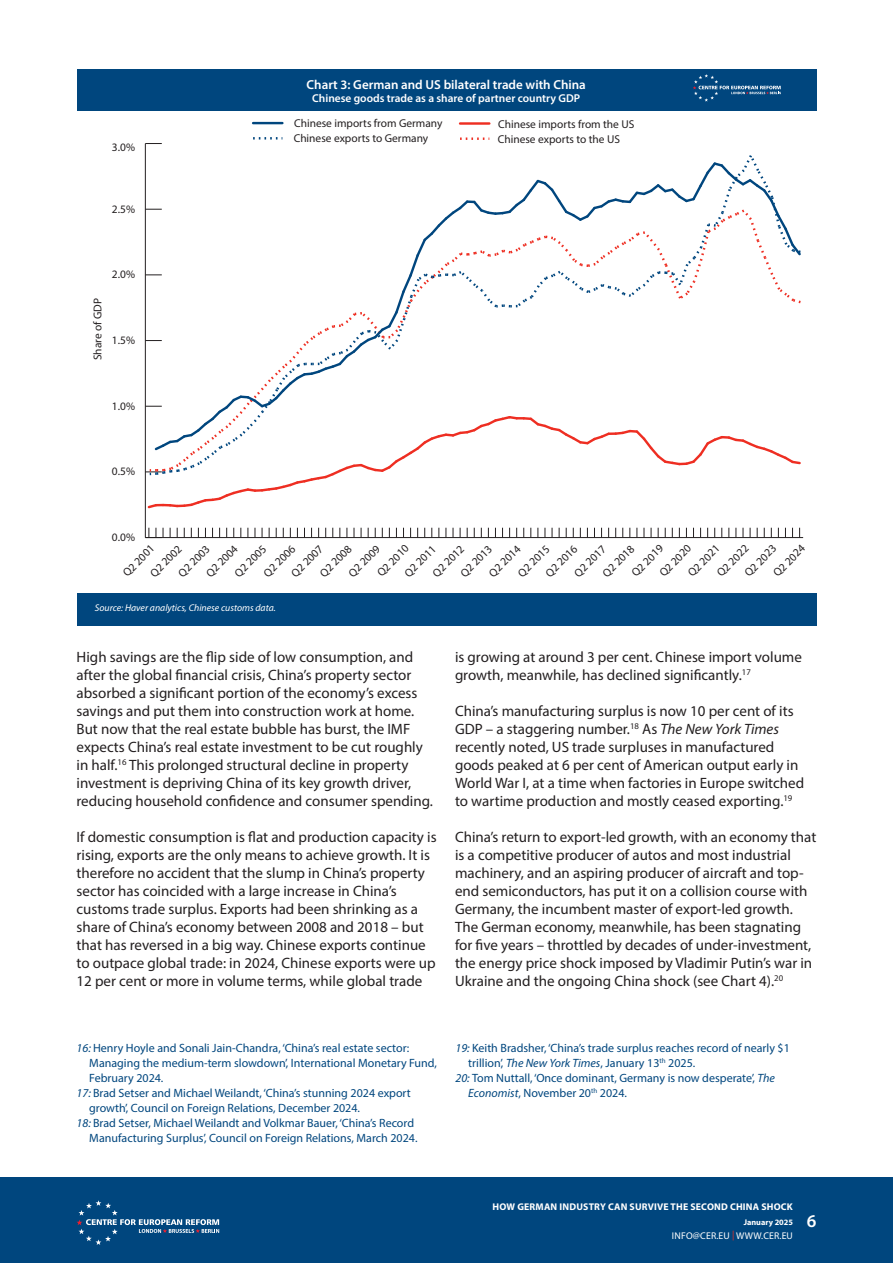
<style>
.page{position:relative;width:893px;height:1263px;background:#fff}
.page>*{position:absolute;margin:0;border:0;box-sizing:border-box;transform-origin:0 0}
.t1{font:600 18px "Myriad Pro";color:#fff}
.Body_Copy{font:15px/18px "Myriad Pro";color:#231f20}
.t2{font:600 13.05px "Myriad Pro";color:#fff}
.Footnotes{font:12px/15px "Myriad Pro";color:#00467e}
.t3{font:11.4px "Myriad Pro";color:#231f20}
.t4{font:600 11.4px "Myriad Pro";color:#fff}
.t5{font:700 9.75px "Myriad Pro";letter-spacing:.02em;color:#fff}
.t6{font:italic 9.75px "Myriad Pro";color:#fff}
.t7{font:9.75px "Myriad Pro";letter-spacing:.02em;color:#fff}
.t8{font:700 8.25px "Myriad Pro";color:#fff}
.s1{font-style:italic}
.s2{color:#ee2e22}
</style>
<div class="page">
<div style="left:0;top:1178px;width:893px;height:85px;background:#00467e"></div>
<svg style="left:77px;top:1200px;width:142px;height:45px"></svg>
<div style="left:77px;top:593px;width:739px;height:33px;background:#00467e"></div>
<div style="left:77px;top:69px;width:739px;height:42px;background:#00467e"></div>
<svg style="left:693px;top:74px;width:88px;height:28px"></svg>
<hr style="left:145px;top:537px;width:658px;height:1px;background:#231f20">
<hr style="left:145px;top:144px;width:1px;height:394px;background:#231f20">
<svg style="left:145px;top:528px;width:19px;height:10px"></svg>
<svg style="left:145px;top:143px;width:17px;height:1px"></svg>
<svg style="left:585px;top:429px;width:216px;height:37px"></svg>
<svg style="left:145px;top:178px;width:440px;height:332px"></svg>
<svg style="left:577px;top:155px;width:224px;height:150px"></svg>
<hr style="left:253px;top:122px;width:29px;height:2px;background:#00467e">
<hr style="left:460px;top:122px;width:29px;height:3px;background:#ee2e22">
<svg style="left:253px;top:137px;width:29px;height:3px"></svg>
<svg style="left:460px;top:137px;width:29px;height:3px"></svg>
<p class="t3" style="left:112px;top:140px;width:25px">3.0%</p>
<p class="t3" style="left:112px;top:202px;width:25px">2.5%</p>
<p class="t3" style="left:91px;top:360px;width:64px;rotate:-90deg">Share of GDP</p>
<p class="t3" style="left:112px;top:267px;width:25px">2.0%</p>
<p class="t3" style="left:112px;top:333px;width:25px">1.5%</p>
<p class="t3" style="left:112px;top:399px;width:25px">1.0%</p>
<p class="t3" style="left:112px;top:464px;width:25px">0.5%</p>
<p class="t2" style="left:307px;top:76px;width:281px">Chart 3: German and US bilateral trade with China</p>
<p class="t4" style="left:312px;top:91px;width:270px">Chinese goods trade as a share of partner country GDP</p>
<p class="t3" style="left:294px;top:116px;width:150px">Chinese imports from Germany</p>
<p class="t3" style="left:498px;top:117px;width:138px">Chinese imports from the US</p>
<p class="t3" style="left:294px;top:132px;width:136px">Chinese exports to Germany</p>
<p class="t3" style="left:498px;top:132px;width:124px">Chinese exports to the US</p>
<p class="t3" style="left:112px;top:530px;width:25px">0.0%</p>
<p class="t3" style="left:770px;top:569px;width:41px;rotate:-45deg">Q2 2024</p>
<p class="t3" style="left:656px;top:569px;width:41px;rotate:-45deg">Q2 2020</p>
<p class="t3" style="left:374px;top:569px;width:41px;rotate:-45deg">Q2 2010</p>
<p class="t3" style="left:628px;top:569px;width:41px;rotate:-45deg">Q2 2019</p>
<p class="t3" style="left:714px;top:569px;width:41px;rotate:-45deg">Q2 2022</p>
<p class="t3" style="left:742px;top:569px;width:41px;rotate:-45deg">Q2 2023</p>
<p class="t3" style="left:203px;top:570px;width:41px;rotate:-45deg">Q2 2004</p>
<p class="t3" style="left:261px;top:570px;width:41px;rotate:-45deg">Q2 2006</p>
<p class="t3" style="left:486px;top:570px;width:41px;rotate:-45deg">Q2 2014</p>
<p class="t3" style="left:543px;top:570px;width:41px;rotate:-45deg">Q2 2016</p>
<p class="t3" style="left:345px;top:570px;width:41px;rotate:-45deg">Q2 2009</p>
<p class="t3" style="left:600px;top:570px;width:41px;rotate:-45deg">Q2 2018</p>
<p class="t3" style="left:317px;top:570px;width:41px;rotate:-45deg">Q2 2008</p>
<p class="t3" style="left:147px;top:570px;width:41px;rotate:-45deg">Q2 2002</p>
<p class="t3" style="left:429px;top:570px;width:41px;rotate:-45deg">Q2 2012</p>
<p class="t3" style="left:288px;top:570px;width:41px;rotate:-45deg">Q2 2007</p>
<p class="t3" style="left:571px;top:570px;width:41px;rotate:-45deg">Q2 2017</p>
<p class="t3" style="left:457px;top:570px;width:41px;rotate:-45deg">Q2 2013</p>
<p class="t3" style="left:175px;top:570px;width:41px;rotate:-45deg">Q2 2003</p>
<p class="t3" style="left:515px;top:570px;width:41px;rotate:-45deg">Q2 2015</p>
<p class="t3" style="left:232px;top:570px;width:41px;rotate:-45deg">Q2 2005</p>
<p class="t3" style="left:120px;top:569px;width:41px;rotate:-45deg">Q2 2001</p>
<p class="t3" style="left:685px;top:569px;width:41px;rotate:-45deg">Q2 2021</p>
<p class="t3" style="left:401px;top:570px;width:41px;rotate:-45deg">Q2 2011</p>
<p class="t6" style="left:95px;top:601px;width:183px">Source: Haver analytics, Chinese customs data.</p>
<p class="Body_Copy" style="left:77px;top:648px;width:358px">High savings are the flip side of low consumption, and after the global financial crisis, China’s property sector absorbed a significant portion of the economy’s excess savings and put them into construction work at home.<br>But now that the real estate bubble has burst, the IMF expects China’s real estate investment to be cut roughly in half.<sup>16</sup> This prolonged structural decline in property investment is depriving China of its key growth driver, reducing household confidence and consumer spending.</p>
<p class="Body_Copy" style="left:77px;top:828px;width:362px">If domestic consumption is flat and production capacity is rising, exports are the only means to achieve growth. It is therefore no accident that the slump in China’s property sector has coincided with a large increase in China’s customs trade surplus. Exports had been shrinking as a share of China’s economy between 2008 and 2018 – but that has reversed in a big way. Chinese exports continue to outpace global trade: in 2024, Chinese exports were up 12 per cent or more in volume terms, while global trade</p>
<p class="Body_Copy" style="left:455px;top:648px;width:348px">is growing at around 3 per cent. Chinese import volume growth, meanwhile, has declined significantly.<sup>17</sup></p>
<p class="Body_Copy" style="left:455px;top:702px;width:351px">China’s manufacturing surplus is now 10 per cent of its GDP – a staggering number.<sup>18</sup> As <span class="s1">The New York Times </span>recently noted, US trade surpluses in manufactured goods peaked at 6 per cent of American output early in World War I, at a time when factories in Europe switched to wartime production and mostly ceased exporting.<sup>19</sup></p>
<p class="Body_Copy" style="left:455px;top:828px;width:363px">China’s return to export-led growth, with an economy that is a competitive producer of autos and most industrial machinery, and an aspiring producer of aircraft and top&shy;end semiconductors, has put it on a collision course with Germany, the incumbent master of export-led growth.<br>The German economy, meanwhile, has been stagnating for five years – throttled by decades of under-investment, the energy price shock imposed by Vladimir Putin’s war in Ukraine and the ongoing China shock (see Chart 4).<sup>20</sup></p>
<p class="Footnotes" style="left:89px;top:1040px;width:349px;text-indent:-13px"><span class="s1">16:</span> Henry Hoyle and Sonali Jain-Chandra, ‘China’s real estate sector:<br>Managing the medium-term slowdown’, International Monetary Fund,<br>February 2024.</p>
<p class="Footnotes" style="left:89px;top:1085px;width:323px;text-indent:-13px"><span class="s1">17:</span> Brad Setser and Michael Weilandt, ‘China’s stunning 2024 export growth’, Council on Foreign Relations, December 2024.</p>
<p class="Footnotes" style="left:77px;top:1115px;width:342px;text-align:right"><span class="s1">18:</span> Brad Setser, Michael Weilandt and Volkmar Bauer, ‘China’s Record<br>Manufacturing Surplus’, Council on Foreign Relations, March 2024.</p>
<p class="Footnotes" style="left:468px;top:1040px;width:323px;text-indent:-13px"><span class="s1">19:</span> Keith Bradsher, ‘China’s trade surplus reaches record of nearly $1 trillion’, <span class="s1">The New York Times</span>, January 13<sup>th</sup> 2025.</p>
<p class="Footnotes" style="left:468px;top:1070px;width:308px;text-indent:-13px"><span class="s1">20:</span> Tom Nuttall, ‘Once dominant, Germany is now desperate’, <span class="s1">The<br>Economist</span>, November 20<sup>th</sup> 2024.</p>
<p class="t5" style="left:492px;top:1200px;width:302px">HOW GERMAN INDUSTRY CAN SURVIVE THE SECOND CHINA SHOCK</p>
<p class="t8" style="left:744px;top:1217px;width:51px">January 2025</p>
<p class="t7" style="left:672px;top:1229px;width:123px">INFO@CER.EU <span class="s2">|</span> WWW.CER.EU</p>
<p class="t1" style="left:807px;top:1210px;width:11px">6</p>
</div>
